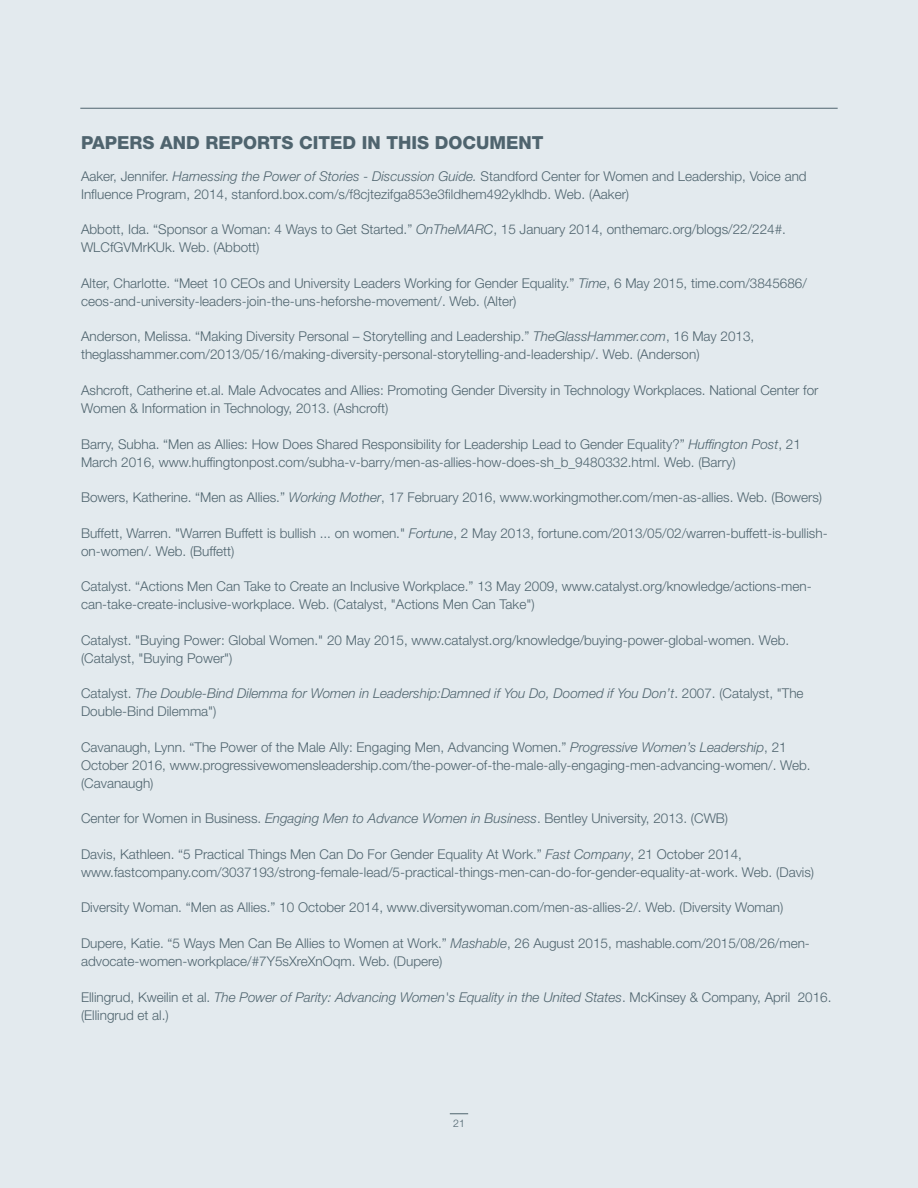
<style>
.page{position:relative;width:918px;height:1188px;background:#e3eaee}
.page>*{position:absolute;margin:0;border:0;box-sizing:border-box;transform-origin:0 0}
.body_head_A{font:800 18px "Helvetica Neue LT Std";color:#4f646e}
.papers_and_reference{font:300 13.5px/18px "Helvetica Neue LT Std";color:#4f646e}
.papers_and_reference-2{font:italic 300 13.5px/18px "Helvetica Neue LT Std";color:#4f646e}
.body_head_A-2{font:300 10.5px "Helvetica Neue LT Std";color:#4f646e}
.s1{font-style:italic}
.s2{font-style:normal}
</style>
<div class="page">
<hr style="left:80px;top:108px;width:758px;height:1px;background:#4f646e">
<svg style="left:450px;top:1114px;width:18px;height:1px"></svg>
<p class="body_head_A" style="left:81px;top:132px;width:464px">PAPERS AND REPORTS CITED IN THIS DOCUMENT</p>
<p class="papers_and_reference" style="left:81px;top:167px;width:727px">Aaker, Jennifer. <span class="s1">Harnessing the Power of Stories - Discussion Guide.</span> Standford Center for Women and Leadership, Voice and<br>Influence Program, 2014, stanford.box.com/s/f8cjtezifga853e3fildhem492yklhdb. Web. (Aaker)</p>
<p class="papers_and_reference" style="left:81px;top:220px;width:706px">Abbott, Ida. “Sponsor a Woman: 4 Ways to Get Started.” <span class="s1">OnTheMARC</span>, 15 January 2014, onthemarc.org/blogs/22/224#.<br>WLCfGVMrKUk. Web. (Abbott)</p>
<p class="papers_and_reference" style="left:81px;top:274px;width:727px">Alter, Charlotte. “Meet 10 CEOs and University Leaders Working for Gender Equality.” <span class="s1">Time</span>, 6 May 2015, time.com/3845686/ ceos-and-university-leaders-join-the-uns-heforshe-movement/. Web. (Alter)</p>
<p class="papers_and_reference" style="left:81px;top:327px;width:675px">Anderson, Melissa. “Making Diversity Personal – Storytelling and Leadership.” <span class="s1">TheGlassHammer.com</span>, 16 May 2013, theglasshammer.com/2013/05/16/making-diversity-personal-storytelling-and-leadership/. Web. (Anderson)</p>
<p class="papers_and_reference" style="left:81px;top:381px;width:739px">Ashcroft, Catherine et.al. Male Advocates and Allies: Promoting Gender Diversity in Technology Workplaces. National Center for<br>Women &amp; Information in Technology, 2013. (Ashcroft)</p>
<p class="papers_and_reference" style="left:81px;top:434px;width:721px">Barry, Subha. “Men as Allies: How Does Shared Responsibility for Leadership Lead to Gender Equality?” <span class="s1">Huffington Post</span>, 21<br>March 2016, www.huffingtonpost.com/subha-v-barry/men-as-allies-how-does-sh_b_9480332.html. Web. (Barry)</p>
<p class="papers_and_reference" style="left:81px;top:488px;width:743px">Bowers, Katherine. “Men as Allies.” <span class="s1">Working Mother</span>, 17 February 2016, www.workingmother.com/men-as-allies. Web. (Bowers)</p>
<p class="papers_and_reference" style="left:81px;top:524px;width:748px">Buffett, Warren. "Warren Buffett is bullish ... on women." <span class="s1">Fortune</span>, 2 May 2013, fortune.com/2013/05/02/warren-buffett-is-bullish&shy;on-women/. Web. (Buffett)</p>
<p class="papers_and_reference" style="left:81px;top:577px;width:732px">Catalyst. “Actions Men Can Take to Create an Inclusive Workplace.” 13 May 2009, www.catalyst.org/knowledge/actions-men&shy;can-take-create-inclusive-workplace. Web. (Catalyst, "Actions Men Can Take")</p>
<p class="papers_and_reference" style="left:81px;top:631px;width:710px">Catalyst. "Buying Power: Global Women." 20 May 2015, www.catalyst.org/knowledge/buying-power-global-women. Web. (Catalyst, "Buying Power")</p>
<p class="papers_and_reference-2" style="left:81px;top:684px;width:724px"><span class="s2">Catalyst.</span> The Double-Bind Dilemma for Women in Leadership:Damned if You Do, Doomed if You Don’t<span class="s2">. 2007. (Catalyst, "The<br>Double-Bind Dilemma")</span></p>
<p class="papers_and_reference" style="left:81px;top:738px;width:731px">Cavanaugh, Lynn. “The Power of the Male Ally: Engaging Men, Advancing Women.” <span class="s1">Progressive Women’s Leadership</span>, 21<br>October 2016, www.progressivewomensleadership.com/the-power-of-the-male-ally-engaging-men-advancing-women/. Web. (Cavanaugh)</p>
<p class="papers_and_reference" style="left:81px;top:809px;width:649px">Center for Women in Business. <span class="s1">Engaging Men to Advance Women in Business</span>. Bentley University, 2013. (CWB)</p>
<p class="papers_and_reference" style="left:81px;top:845px;width:735px">Davis, Kathleen. “5 Practical Things Men Can Do For Gender Equality At Work.” <span class="s1">Fast Company</span>, 21 October 2014, www.fastcompany.com/3037193/strong-female-lead/5-practical-things-men-can-do-for-gender-equality-at-work. Web. (Davis)</p>
<p class="papers_and_reference" style="left:81px;top:898px;width:704px">Diversity Woman. “Men as Allies.” 10 October 2014, www.diversitywoman.com/men-as-allies-2/. Web. (Diversity Woman)</p>
<p class="papers_and_reference" style="left:81px;top:934px;width:730px">Dupere, Katie. “5 Ways Men Can Be Allies to Women at Work.” <span class="s1">Mashable</span>, 26 August 2015, mashable.com/2015/08/26/men&shy;advocate-women-workplace/#7Y5sXreXnOqm. Web. (Dupere)</p>
<p class="papers_and_reference" style="left:81px;top:988px;width:752px">Ellingrud, Kweilin et al. <span class="s1">The Power of Parity: Advancing Women's Equality in the United States</span>. McKinsey &amp; Company, April 2016. (Ellingrud et al.)</p>
<p class="body_head_A-2" style="left:453px;top:1117px;width:13px">21</p>
</div>
